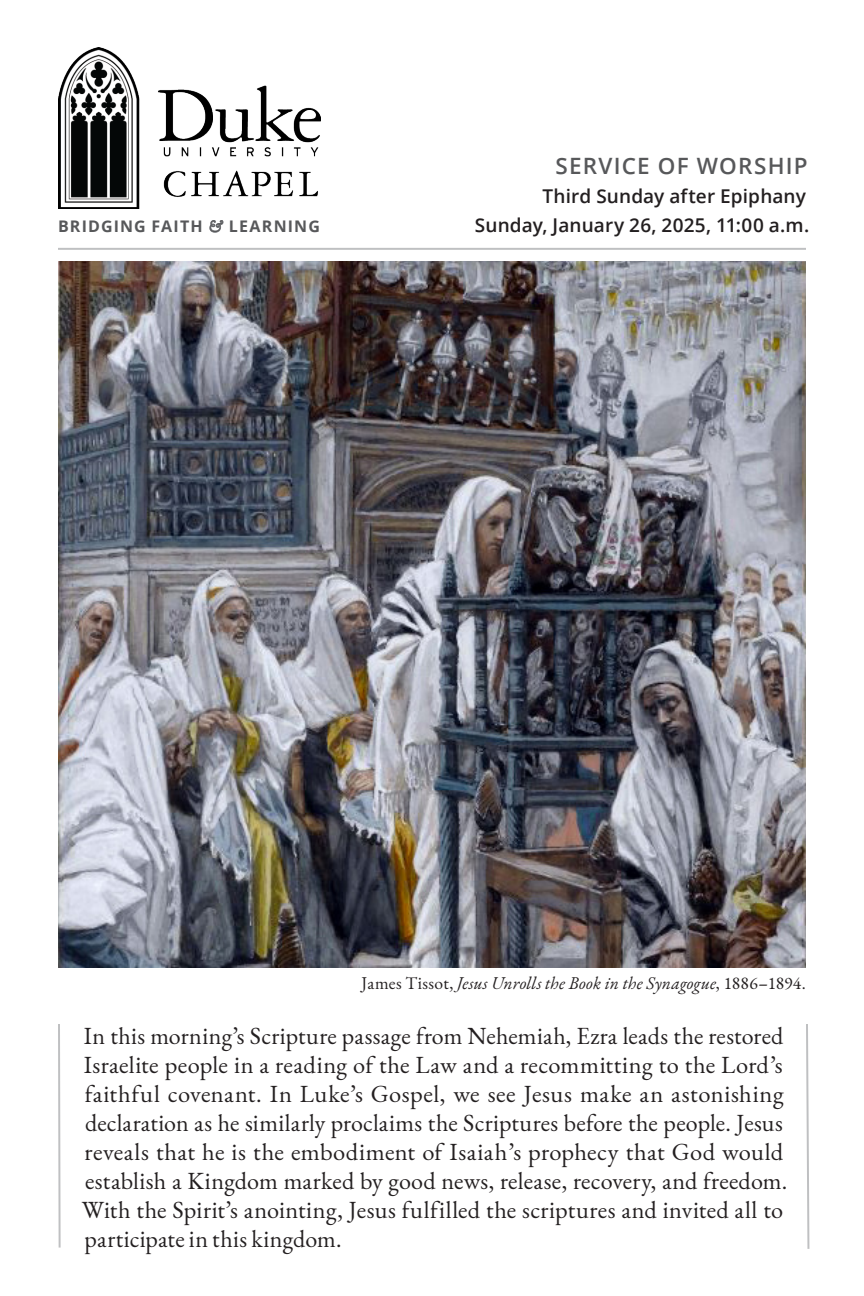
<style>
.page{position:relative;width:864px;height:1296px;background:#fff}
.page>*{position:absolute;margin:0;border:0;box-sizing:border-box;transform-origin:0 0}
.Body_-_Cover_Quote{font:24px/29px "EB Garamond";letter-spacing:.01em;color:#231f20}
.Headers{font:600 22.4px "Open Sans";letter-spacing:.05em;color:#57585a}
.Headers-2{font:600 19px "Open Sans";letter-spacing:.005em;color:#231f20}
.Attributions_and_Tunes{font:italic 17.6px "EB Garamond";letter-spacing:.01em;color:#231f20}
.t1{font:700 16px "Open Sans";letter-spacing:.07em;color:#57585a}
.s1{font-family:"EB Garamond";font-weight:400;font-style:italic;color:#808285}
.s2{font-style:normal}
</style>
<div class="page">
<img style="left:58px;top:48px;width:263px;height:160px">
<hr style="left:58px;top:248px;width:748px;height:2px;background:#808285">
<svg style="left:58px;top:1024px;width:3px;height:224px"></svg>
<svg style="left:806px;top:1024px;width:4px;height:225px"></svg>
<img style="left:58px;top:262px;width:748px;height:706px">
<p class="t1" style="left:58px;top:215px;width:263px">BRIDGING FAITH <span class="s1">&amp;</span> LEARNING</p>
<h1 class="Headers" style="left:556px;top:151px;width:253px">SERVICE OF WORSHIP</h1>
<h1 class="Headers-2" style="left:543px;top:183px;width:265px">Third Sunday after Epiphany</h1>
<h1 class="Headers-2" style="left:475px;top:212px;width:336px">Sunday, January 26, 2025, 11:00 a.m.</h1>
<p class="Attributions_and_Tunes" style="left:362px;top:972px;width:446px"><span class="s2">James Tissot,</span> Jesus Unrolls the Book in the Synagogue<span class="s2">, 1886–1894.</span></p>
<p class="Body_-_Cover_Quote" style="left:82px;top:1021px;width:707px">In this morning’s Scripture passage from Nehemiah, Ezra leads the restored Israelite people in a reading of the Law and a recommitting to the Lord’s faithful covenant. In Luke’s Gospel, we see Jesus make an astonishing declaration as he similarly proclaims the Scriptures before the people. Jesus reveals that he is the embodiment of Isaiah’s prophecy that God would establish a Kingdom marked by good news, release, recovery, and freedom.<br>With the Spirit’s anointing, Jesus fulfilled the scriptures and invited all to participate in this kingdom.</p>
</div>
